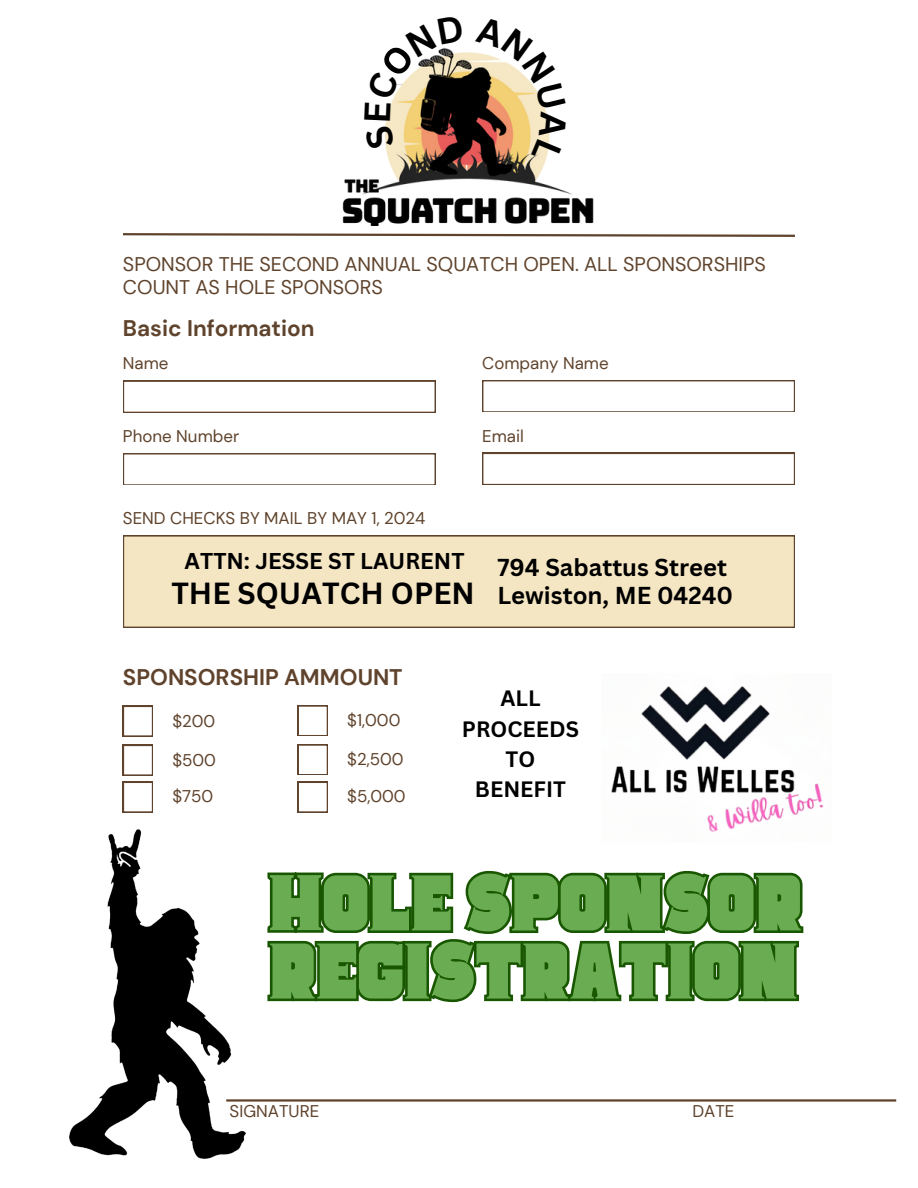
<style>
.page{position:relative;width:918px;height:1188px;background:#fff}
.page>*{position:absolute;margin:0;border:0;box-sizing:border-box;transform-origin:0 0}
.t1{font:68.85px/68.1px "Space Cowboy Clean";color:#6aac51}
.t2{font:700 23.85px/28.5px "Canva Sans";color:#000;text-align:right}
.t3{font:700 22.5px "DM Sans";color:#5f432c}
.t4{font:700 22.2px "Canva Sans";color:#000}
.t5{font:700 21.6px/30.3px "Canva Sans";color:#000;text-align:center}
.t6{font:19.8px/23.2px "DM Sans";color:#5f432c}
.t7{font:16.95px "DM Sans";color:#5f432c}
.s1{font-size:29.7px}
</style>
<div class="page">
<svg style="left:123px;top:233px;width:672px;height:4px"></svg>
<hr style="left:226px;top:1099px;width:670px;height:3px;background:#5f432c">
<svg style="left:123px;top:381px;width:313px;height:31px"></svg>
<div style="left:123px;top:535px;width:672px;height:93px;background:#f4e6c3"></div>
<svg style="left:482px;top:380px;width:313px;height:32px"></svg>
<svg style="left:123px;top:453px;width:313px;height:32px"></svg>
<svg style="left:482px;top:453px;width:313px;height:31px"></svg>
<svg style="left:123px;top:706px;width:30px;height:30px"></svg>
<svg style="left:123px;top:745px;width:30px;height:30px"></svg>
<svg style="left:123px;top:782px;width:30px;height:30px"></svg>
<img style="left:342px;top:52px;width:252px;height:174px">
<img style="left:69px;top:829px;width:177px;height:330px">
<svg style="left:298px;top:706px;width:30px;height:30px"></svg>
<svg style="left:298px;top:745px;width:30px;height:30px"></svg>
<svg style="left:298px;top:782px;width:30px;height:30px"></svg>
<img style="left:611px;top:686px;width:213px;height:146px">
<svg style="left:267px;top:870px;width:537px;height:133px"></svg>
<svg style="left:364px;top:47px;width:100px;height:103px"></svg>
<svg style="left:475px;top:52px;width:92px;height:112px"></svg>
<p class="t6" style="left:123px;top:253px;width:644px">SPONSOR THE SECOND ANNUAL SQUATCH OPEN. ALL SPONSORSHIPS<br>COUNT AS HOLE SPONSORS</p>
<h4 class="t3" style="left:123px;top:313px;width:193px">Basic Information</h4>
<p class="t7" style="left:123px;top:352px;width:47px">Name</p>
<h5 class="t7" style="left:482px;top:352px;width:128px">Company Name</h5>
<h4 class="t7" style="left:123px;top:425px;width:118px">Phone Number</h4>
<p class="t7" style="left:482px;top:425px;width:43px">Email</p>
<h3 class="t7" style="left:123px;top:508px;width:304px">SEND CHECKS BY MAIL BY MAY 1, 2024</h3>
<h3 class="t4" style="left:185px;top:545px;width:281px">ATTN: JESSE ST LAURENT</h3>
<h2 class="t2" style="left:171px;top:552px;width:563px">794 Sabattus Street<br><span class="s1">THE SQUATCH OPEN</span> Lewiston, ME 04240</h2>
<h4 class="t3" style="left:123px;top:663px;width:281px">SPONSORSHIP AMMOUNT</h4>
<p class="t7" style="left:347px;top:709px;width:55px">$1,000</p>
<p class="t7" style="left:347px;top:748px;width:58px">$2,500</p>
<p class="t7" style="left:347px;top:786px;width:60px">$5,000</p>
<h6 class="t7" style="left:172px;top:710px;width:44px">$200</h6>
<h5 class="t7" style="left:172px;top:749px;width:45px">$500</h5>
<p class="t7" style="left:172px;top:786px;width:42px">$750</p>
<p class="t5" style="left:462px;top:683px;width:119px">ALL<br>PROCEEDS<br>TO<br>BENEFIT</p>
<p class="t1" style="left:269px;top:869px;width:535px">HOLE SPONSOR<br>REGISTRATION</p>
<p class="t7" style="left:230px;top:1100px;width:91px">SIGNATURE</p>
<p class="t7" style="left:692px;top:1100px;width:44px">DATE</p>
</div>
